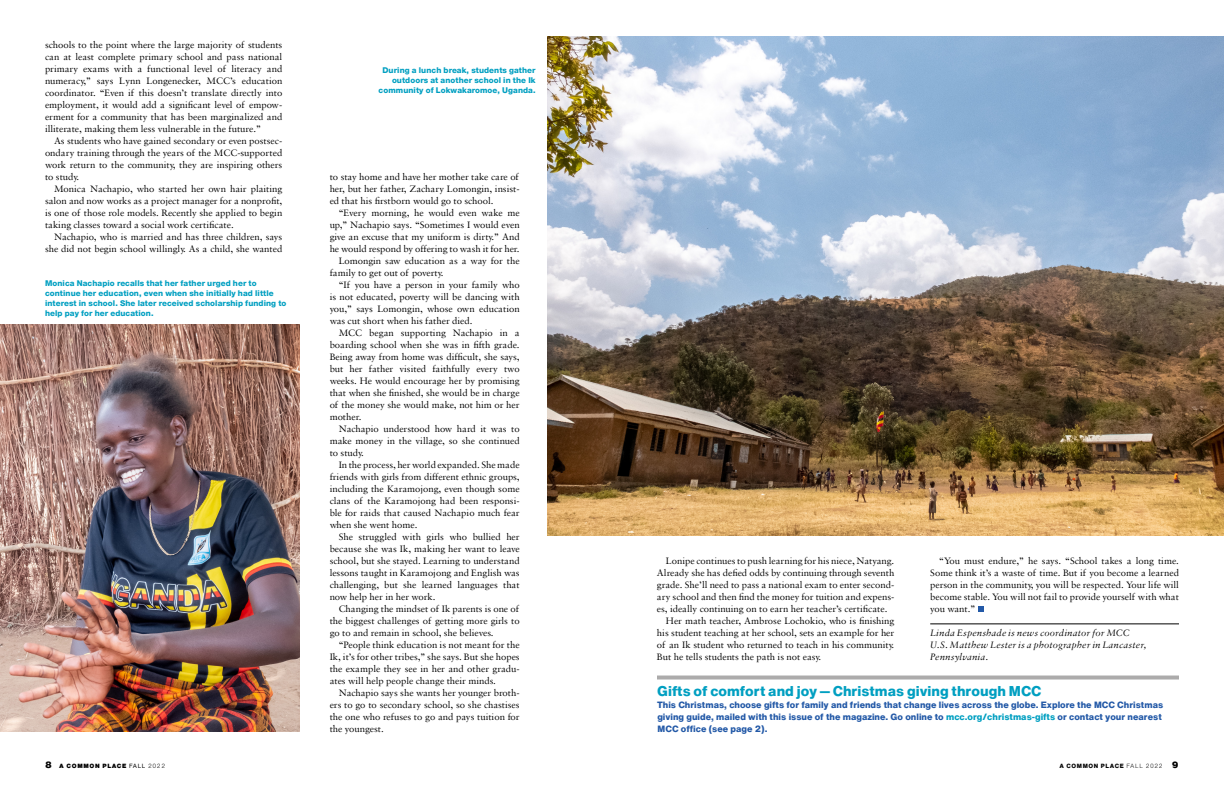
<style>
.page{position:relative;width:1224px;height:792px;background:#fff}
.page>*{position:absolute;margin:0;border:0;box-sizing:border-box;transform-origin:0 0}
.t1{font:800 14px "Helvetica Now Text";color:#009fc1}
.t2{font:10px/12px "Sabon";color:#000;text-align:justify}
.t3{font:italic 10px/12px "Sabon";letter-spacing:.015em;color:#000}
.t4{font:800 9px/12px "Helvetica Now Text";color:#2359a7}
.t5{font:800 8px/10px "Helvetica Neue";letter-spacing:.01em;color:#009fc1}
.t6{font:900 6px "Helvetica Now Text";letter-spacing:.11em;color:#000}
.t7{font:800 6px "Helvetica Now Text";letter-spacing:.11em;color:#000}
.s1{color:#009fc1}
.s2{font-size:9px}
.s3{font-weight:400}
.s4{font-weight:300}
.s5{font-weight:900;font-size:9px}
</style>
<div class="page">
<img style="left:0;top:324px;width:300px;height:408px">
<img style="left:547px;top:36px;width:677px;height:499px">
<svg style="left:657px;top:676px;width:522px;height:4px;background:#b5b5b5"></svg>
<hr style="left:930px;top:624px;width:249px;height:1px;background:#000">
<svg style="left:978px;top:606px;width:6px;height:6px"></svg>
<p class="t2" style="left:45px;top:39px;width:239px">schools to the point where the large majority of students can at least complete primary school and pass national primary exams with a functional level of literacy and numeracy,” says Lynn Longenecker, MCC’s education coordinator. “Even if this doesn’t translate directly into employment, it would add a significant level of empow&shy;erment for a community that has been marginalized and illiterate, making them less vulnerable in the future.”</p>
<p class="t2" style="left:45px;top:135px;width:239px;text-indent:9px">As students who have gained secondary or even postsec&shy;ondary training through the years of the MCC-supported work return to the community, they are inspiring others to study.</p>
<p class="t2" style="left:45px;top:183px;width:239px;text-indent:9px">Monica Nachapio, who started her own hair plaiting salon and now works as a project manager for a nonprofit, is one of those role models. Recently she applied to begin taking classes toward a social work certificate.</p>
<p class="t2" style="left:45px;top:231px;width:239px;text-align:right">Nachapio, who is married and has three children, says she did not begin school willingly. As a child, she wanted</p>
<p class="t5" style="left:45px;top:279px;width:243px">Monica Nachapio recalls that her father urged her to continue her education, even when she initially had little interest in school. She later received scholarship funding to help pay for her education.</p>
<p class="t5" style="left:379px;top:65px;width:159px;text-align:right">During a lunch break, students gather outdoors at another school in the Ik community of Lokwakaromoe, Uganda.</p>
<p class="t2" style="left:330px;top:171px;width:191px">to stay home and have her mother take care of her, but her father, Zachary Lomongin, insist&shy;ed that his firstborn would go to school.</p>
<p class="t2" style="left:339px;top:207px;width:183px">“Every morning, he would even wake me</p>
<p class="t2" style="left:330px;top:219px;width:192px">up,” Nachapio says. “Sometimes I would even</p>
<p class="t2" style="left:330px;top:231px;width:191px">give an excuse that my uniform is dirty.” And</p>
<p class="t2" style="left:330px;top:243px;width:191px">he would respond by offering to wash it for her.</p>
<p class="t2" style="left:339px;top:255px;width:183px">Lomongin saw education as a way for the</p>
<p class="t2" style="left:330px;top:267px;width:115px">family to get out of poverty.</p>
<p class="t2" style="left:339px;top:279px;width:183px">“If you have a person in your family who</p>
<p class="t2" style="left:330px;top:291px;width:192px">is not educated, poverty will be dancing with</p>
<p class="t2" style="left:330px;top:303px;width:192px">you,” says Lomongin, whose own education</p>
<p class="t2" style="left:330px;top:315px;width:144px">was cut short when his father died.</p>
<p class="t2" style="left:339px;top:327px;width:183px">MCC began supporting Nachapio in a</p>
<p class="t2" style="left:330px;top:339px;width:192px">boarding school when she was in fifth grade.</p>
<p class="t2" style="left:330px;top:351px;width:191px">Being away from home was difficult, she says,</p>
<p class="t2" style="left:330px;top:363px;width:192px">but her father visited faithfully every two</p>
<p class="t2" style="left:330px;top:375px;width:191px">weeks. He would encourage her by promising</p>
<p class="t2" style="left:330px;top:387px;width:192px">that when she finished, she would be in charge</p>
<p class="t2" style="left:330px;top:399px;width:191px">of the money she would make, not him or her</p>
<p class="t2" style="left:330px;top:411px;width:33px">mother.</p>
<p class="t2" style="left:339px;top:423px;width:182px">Nachapio understood how hard it was to</p>
<p class="t2" style="left:330px;top:435px;width:191px">make money in the village, so she continued</p>
<p class="t2" style="left:330px;top:447px;width:36px">to study.</p>
<p class="t2" style="left:339px;top:459px;width:183px">In the process, her world expanded. She made</p>
<p class="t2" style="left:330px;top:471px;width:192px">friends with girls from different ethnic groups,</p>
<p class="t2" style="left:330px;top:483px;width:192px">including the Karamojong, even though some</p>
<p class="t2" style="left:330px;top:495px;width:191px">clans of the Karamojong had been responsi-</p>
<p class="t2" style="left:330px;top:507px;width:192px">ble for raids that caused Nachapio much fear</p>
<p class="t2" style="left:330px;top:519px;width:89px">when she went home.</p>
<p class="t2" style="left:339px;top:531px;width:183px">She struggled with girls who bullied her</p>
<p class="t2" style="left:330px;top:543px;width:192px">because she was Ik, making her want to leave</p>
<p class="t2" style="left:330px;top:555px;width:192px">school, but she stayed. Learning to understand</p>
<p class="t2" style="left:330px;top:567px;width:192px">lessons taught in Karamojong and English was</p>
<p class="t2" style="left:330px;top:579px;width:191px">challenging, but she learned languages that</p>
<p class="t2" style="left:330px;top:591px;width:107px">now help her in her work.</p>
<p class="t2" style="left:339px;top:603px;width:182px">Changing the mindset of Ik parents is one of</p>
<p class="t2" style="left:330px;top:615px;width:191px">the biggest challenges of getting more girls to</p>
<p class="t2" style="left:330px;top:627px;width:165px">go to and remain in school, she believes.</p>
<p class="t2" style="left:339px;top:639px;width:182px">“People think education is not meant for the</p>
<p class="t2" style="left:330px;top:651px;width:192px">Ik, it’s for other tribes,” she says. But she hopes</p>
<p class="t2" style="left:330px;top:663px;width:191px">the example they see in her and other gradu-</p>
<p class="t2" style="left:330px;top:675px;width:168px">ates will help people change their minds.</p>
<p class="t2" style="left:339px;top:687px;width:182px">Nachapio says she wants her younger broth-</p>
<p class="t2" style="left:330px;top:699px;width:192px">ers to go to secondary school, so she chastises</p>
<p class="t2" style="left:330px;top:711px;width:192px">the one who refuses to go and pays tuition for</p>
<p class="t2" style="left:330px;top:723px;width:56px">the youngest.</p>
<p class="t2" style="left:666px;top:555px;width:230px">Lonipe continues to push learning for his niece, Natyang.</p>
<p class="t2" style="left:657px;top:567px;width:239px">Already she has defied odds by continuing through seventh</p>
<p class="t2" style="left:657px;top:579px;width:239px">grade. She’ll need to pass a national exam to enter second-</p>
<p class="t2" style="left:657px;top:591px;width:239px">ary school and then find the money for tuition and expens-</p>
<p class="t2" style="left:657px;top:603px;width:232px">es, ideally continuing on to earn her teacher’s certificate.</p>
<p class="t2" style="left:666px;top:615px;width:230px">Her math teacher, Ambrose Lochokio, who is finishing</p>
<p class="t2" style="left:657px;top:627px;width:239px">his student teaching at her school, sets an example for her</p>
<p class="t2" style="left:657px;top:639px;width:239px">of an Ik student who returned to teach in his community.</p>
<p class="t2" style="left:657px;top:651px;width:166px">But he tells students the path is not easy.</p>
<h1 class="t1" style="left:657px;top:680px;width:386px">Gifts of comfort and joy — Christmas giving through MCC</h1>
<p class="t4" style="left:657px;top:698px;width:508px">This Christmas, choose gifts for family and friends that change lives across the globe. Explore the MCC Christmas giving guide, mailed with this issue of the magazine. Go online to <span class="s1">mcc.org/christmas-gifts</span> or contact your nearest<br>MCC office (see page 2).</p>
<p class="t2" style="left:930px;top:555px;width:250px;text-indent:9px">“You must endure,” he says. “School takes a long time.<br>Some think it’s a waste of time. But if you become a learned person in the community, you will be respected. Your life will become stable. You will not fail to provide yourself with what you want.”</p>
<p class="t3" style="left:930px;top:627px;width:217px">Linda Espenshade is news coordinator for MCC<br>U.S. Matthew Lester is a photographer in Lancaster,<br>Pennsylvania.</p>
<p class="t6" style="left:45px;top:761px;width:122px"><span class="s2">8</span> A COMMON PLACE <span class="s3">FALL</span> <span class="s4">2022</span></p>
<p class="t7" style="left:1059px;top:761px;width:121px">A COMMON PLACE <span class="s4">FALL 2022</span> <span class="s5">9</span></p>
</div>
